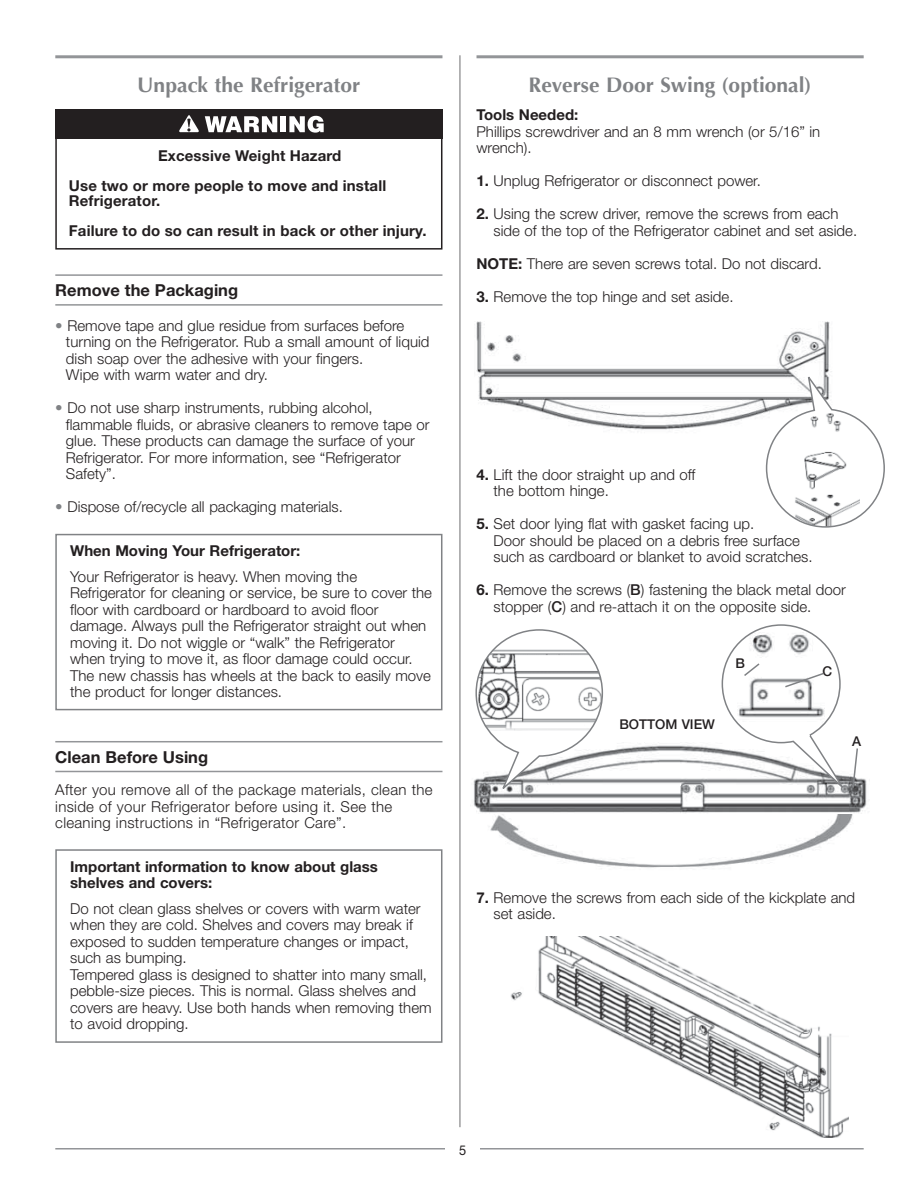
<style>
.page{position:relative;width:919px;height:1191px;background:#fff}
.page>*{position:absolute;margin:0;border:0;box-sizing:border-box;transform-origin:0 0}
.t1{font:700 21px "Optima";color:#808285}
.t2{font:700 16.5px "Helvetica Neue";color:#231f20}
.t3{font:300 15px/16.5px "Helvetica Neue";color:#231f20}
.t4{font:700 15px/30px "Helvetica Neue";letter-spacing:.005em;color:#231f20}
.t5{font:300 15px/16.5px "Helvetica Neue";letter-spacing:.02em;color:#231f20}
.t6{font:500 13.5px "Helvetica Neue";color:#231f20}
.t7{font:13.5px "Helvetica Neue";color:#231f20;scale:.95 1}
.s1{color:#808285}
.s2{font-weight:700}
.s3{font-weight:500}
</style>
<div class="page">
<hr style="left:55px;top:55px;width:387px;height:3px;background:#939598">
<hr style="left:476px;top:55px;width:387px;height:3px;background:#939598">
<hr style="left:55px;top:274px;width:387px;height:2px;background:#939598">
<hr style="left:55px;top:304px;width:387px;height:2px;background:#939598">
<div style="left:55px;top:534px;width:387px;height:176px;border:2px solid #808285"></div>
<div style="left:55px;top:849px;width:387px;height:193px;border:2px solid #808285"></div>
<hr style="left:55px;top:1148px;width:808px;height:1px;background:#939598">
<div style="left:445px;top:1144px;width:35px;height:13px;background:#fff"></div>
<hr style="left:55px;top:741px;width:387px;height:1px;background:#939598">
<hr style="left:55px;top:770px;width:387px;height:2px;background:#939598">
<img style="left:476px;top:321px;width:356px;height:109px">
<svg style="left:765px;top:375px;width:120px;height:153px"></svg>
<img style="left:473px;top:745px;width:394px;height:69px">
<svg style="left:474px;top:629px;width:129px;height:165px"></svg>
<svg style="left:720px;top:624px;width:138px;height:172px"></svg>
<img style="left:489px;top:814px;width:364px;height:54px">
<hr style="left:459px;top:55px;width:1px;height:1072px;background:#6d6e70">
<div style="left:55px;top:110px;width:387px;height:139px;border:2px solid #231f20"></div>
<div style="left:55px;top:109px;width:387px;height:30px;background:#231f20"></div>
<div style="left:281px;top:116px;width:5px;height:16px;background:#fff"></div>
<svg style="left:289px;top:116px;width:34px;height:17px"></svg>
<svg style="left:179px;top:115px;width:98px;height:17px"></svg>
<img style="left:510px;top:936px;width:338px;height:201px">
<h1 class="t1" style="left:137px;top:72px;width:225px">Unpack the Refrigerator</h1>
<h1 class="t1" style="left:528px;top:72px;width:284px">Reverse Door Swing (optional)</h1>
<p class="t4" style="left:69px;top:142px;width:319px;text-indent:89px">Excessive Weight Hazard<br>Use two or more people to move and install</p>
<p class="t4" style="left:69px;top:187px;width:359px">Refrigerator.<br>Failure to do so can result in back or other injury.</p>
<p class="t2" style="left:55px;top:284px;width:184px">Remove the Packaging</p>
<p class="t3" style="left:66px;top:319px;width:365px;text-indent:-11px"><span class="s1">•</span> Remove tape and glue residue from surfaces before turning on the Refrigerator. Rub a small amount of liquid dish soap over the adhesive with your fingers.<br>Wipe with warm water and dry.</p>
<p class="t3" style="left:66px;top:401px;width:365px;text-indent:-11px"><span class="s1">•</span> Do not use sharp instruments, rubbing alcohol, flammable fluids, or abrasive cleaners to remove tape or glue. These products can damage the surface of your Refrigerator. For more information, see “Refrigerator Safety”.</p>
<p class="t3" style="left:55px;top:500px;width:289px"><span class="s1">•</span> Dispose of/recycle all packaging materials.</p>
<p class="t4" style="left:70px;top:537px;width:232px">When Moving Your Refrigerator:</p>
<p class="t3" style="left:70px;top:569px;width:363px">Your Refrigerator is heavy. When moving the Refrigerator for cleaning or service, be sure to cover the floor with cardboard or hardboard to avoid floor damage. Always pull the Refrigerator straight out when moving it. Do not wiggle or “walk” the Refrigerator when trying to move it, as floor damage could occur.<br>The new chassis has wheels at the back to easily move the product for longer distances.</p>
<p class="t2" style="left:55px;top:751px;width:154px">Clean Before Using</p>
<p class="t5" style="left:55px;top:783px;width:379px">After you remove all of the package materials, clean the inside of your Refrigerator before using it. See the cleaning instructions in “Refrigerator Care”.</p>
<p class="t4" style="left:70px;top:859px;width:309px;line-height:16.5px">Important information to know about glass shelves and covers:</p>
<p class="t3" style="left:70px;top:901px;width:363px">Do not clean glass shelves or covers with warm water when they are cold. Shelves and covers may break if exposed to sudden temperature changes or impact, such as bumping.<br>Tempered glass is designed to shatter into many small, pebble-size pieces. This is normal. Glass shelves and covers are heavy. Use both hands when removing them to avoid dropping.</p>
<p class="t4" style="left:476px;top:101px;width:103px">Tools Needed:</p>
<p class="t3" style="left:476px;top:125px;width:345px">Phillips screwdriver and an 8 mm wrench (or 5/16” in wrench).</p>
<p class="t3" style="left:476px;top:174px;width:286px"><span class="s2">1.</span> Unplug Refrigerator or disconnect power.</p>
<p class="t3" style="left:493px;top:207px;width:365px;text-indent:-17px"><span class="s2">2.</span> Using the screw driver, remove the screws from each side of the top of the Refrigerator cabinet and set aside.</p>
<p class="t3" style="left:476px;top:257px;width:347px"><span class="s2">NOTE:</span> There are seven screws total. Do not discard.</p>
<p class="t3" style="left:476px;top:290px;width:258px"><span class="s2">3.</span> Remove the top hinge and set aside.</p>
<p class="t3" style="left:493px;top:467px;width:203px;text-indent:-17px"><span class="s2">4.</span> Lift the door straight up and off the bottom hinge.</p>
<p class="t3" style="left:493px;top:517px;width:320px;text-indent:-17px"><span class="s2">5.</span> Set door lying flat with gasket facing up.<br>Door should be placed on a debris free surface such as cardboard or blanket to avoid scratches.</p>
<p class="t3" style="left:493px;top:583px;width:354px;text-indent:-17px"><span class="s2">6.</span> Remove the screws (<span class="s3">B</span>) fastening the black metal door stopper (<span class="s3">C</span>) and re-attach it on the opposite side.</p>
<p class="t6" style="left:619px;top:719px;width:97px">BOTTOM VIEW</p>
<p class="t6" style="left:735px;top:658px;width:11px">B</p>
<p class="t6" style="left:822px;top:666px;width:11px">C</p>
<p class="t6" style="left:852px;top:736px;width:11px">A</p>
<p class="t3" style="left:493px;top:890px;width:363px;text-indent:-17px"><span class="s2">7.</span> Remove the screws from each side of the kickplate and set aside.</p>
<p class="t7" style="left:459px;top:1145px;width:9px">5</p>
</div>
